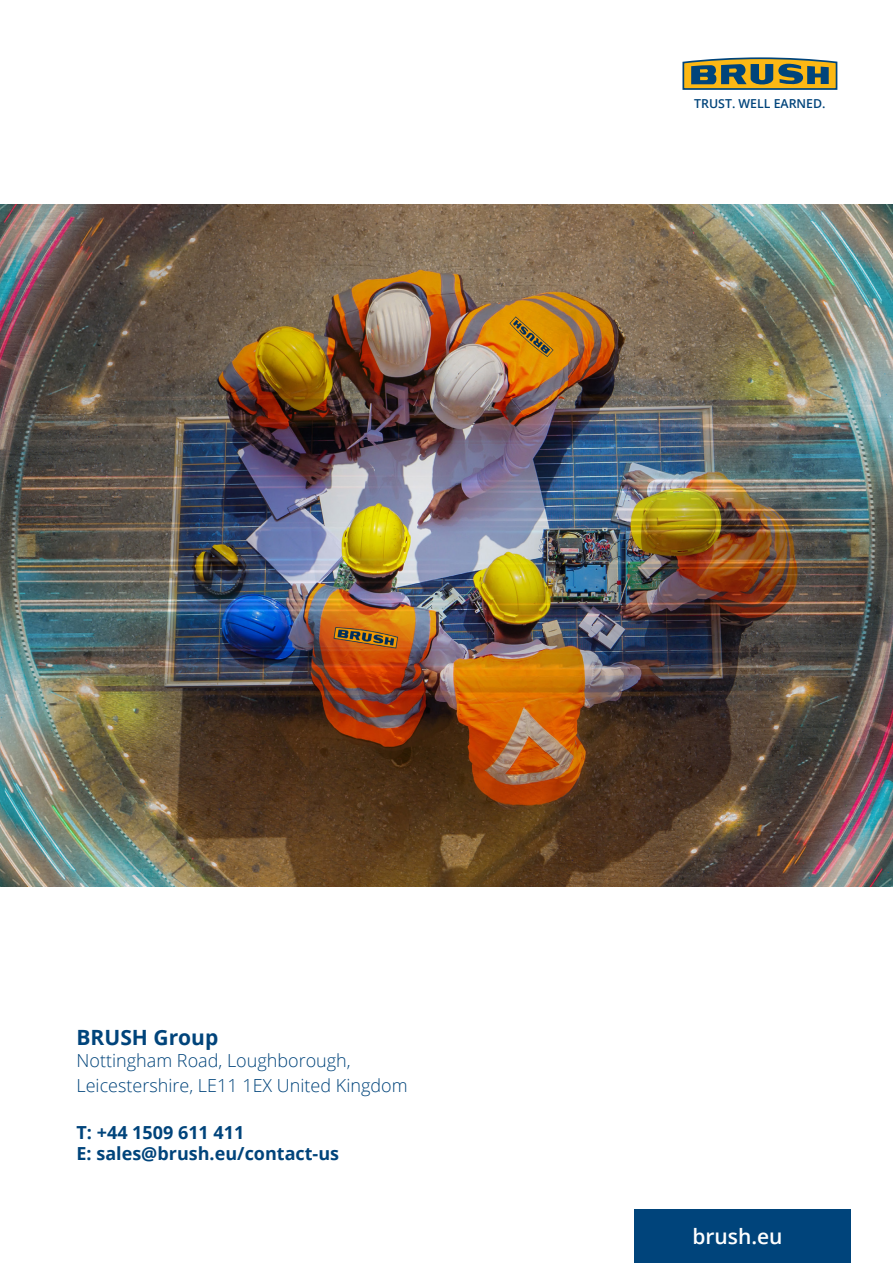
<style>
.page{position:relative;width:893px;height:1263px;background:#fff}
.page>*{position:absolute;margin:0;border:0;box-sizing:border-box;transform-origin:0 0}
.t1{font:700 21px "Open Sans";color:#00447b}
.t2{font:600 21px "Open Sans";color:#fff}
.t3{font:300 18px/25.2px "Open Sans";color:#00447b}
.t4{font:700 18px "Open Sans";color:#00447b}
.t5{font:600 12.3px "Open Sans";color:#00447b}
</style>
<div class="page">
<div style="left:634px;top:1210px;width:216px;height:53px;background:#00447b"></div>
<img style="left:0;top:204px;width:893px;height:682px">
<svg style="left:682px;top:57px;width:155px;height:33px;background:#888652"></svg>
<p class="t5" style="left:694px;top:95px;width:133px">TRUST. WELL EARNED.</p>
<p class="t1" style="left:77px;top:1023px;width:143px">BRUSH Group</p>
<p class="t3" style="left:77px;top:1047px;width:333px">Nottingham Road, Loughborough,<br>Leicestershire, LE11 1EX United Kingdom</p>
<p class="t4" style="left:77px;top:1119px;width:169px">T: +44 1509 611 411</p>
<p class="t4" style="left:77px;top:1141px;width:264px">E: sales@brush.eu/contact-us</p>
<p class="t2" style="left:692px;top:1222px;width:92px">brush.eu</p>
</div>
